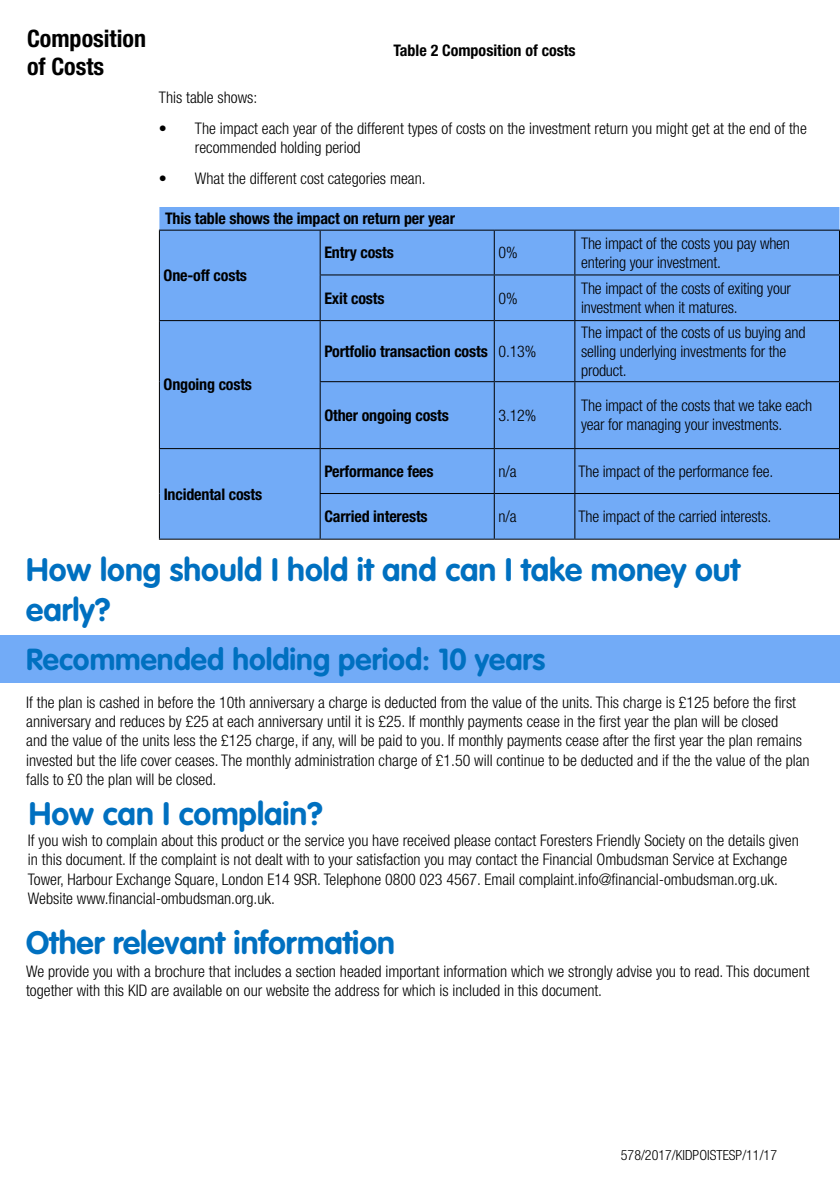
<style>
.page{position:relative;width:840px;height:1191px;background:#fff}
.page>*{position:absolute;margin:0;border:0;box-sizing:border-box;transform-origin:0 0}
.t1{font:700 32px/40px "VAG Rounded Std";color:#0070c0}
.t2{font:700 30px "VAG Rounded Std";color:#0070c0}
.t3{font:700 condensed 24px/28.8px "Helvetica Neue LT Std";color:#000}
.t4{font:300 condensed 16px/19.2px "Helvetica Neue LT Std";color:#000}
.t5{font:700 condensed 16px "Helvetica Neue LT Std";letter-spacing:-.01em;color:#000}
.t6{font:300 condensed 14px "Helvetica Neue LT Std";color:#000}
.s1{font-weight:300}
</style>
<div class="page">
<div style="left:159px;top:207px;width:680px;height:331px;background:#72abf7"></div>
<hr style="left:159px;top:230px;width:161px;height:1px;background:#000">
<hr style="left:159px;top:231px;width:1px;height:44px;background:#000">
<hr style="left:320px;top:230px;width:174px;height:1px;background:#000">
<hr style="left:319px;top:231px;width:1px;height:43px;background:#000">
<hr style="left:494px;top:230px;width:80px;height:1px;background:#000">
<hr style="left:493px;top:231px;width:1px;height:43px;background:#000">
<hr style="left:574px;top:230px;width:265px;height:1px;background:#000">
<hr style="left:574px;top:231px;width:1px;height:43px;background:#000">
<hr style="left:838px;top:231px;width:1px;height:43px;background:#000">
<hr style="left:159px;top:275px;width:1px;height:45px;background:#000">
<hr style="left:319px;top:274px;width:175px;height:1px;background:#000">
<hr style="left:319px;top:275px;width:1px;height:45px;background:#000">
<hr style="left:494px;top:274px;width:80px;height:1px;background:#000">
<hr style="left:493px;top:275px;width:1px;height:45px;background:#000">
<hr style="left:574px;top:274px;width:265px;height:1px;background:#000">
<hr style="left:574px;top:275px;width:1px;height:45px;background:#000">
<hr style="left:838px;top:275px;width:1px;height:45px;background:#000">
<hr style="left:159px;top:320px;width:161px;height:1px;background:#000">
<hr style="left:159px;top:321px;width:1px;height:61px;background:#000">
<hr style="left:320px;top:320px;width:174px;height:1px;background:#000">
<hr style="left:319px;top:321px;width:1px;height:60px;background:#000">
<hr style="left:494px;top:320px;width:80px;height:1px;background:#000">
<hr style="left:493px;top:321px;width:1px;height:60px;background:#000">
<hr style="left:574px;top:320px;width:265px;height:1px;background:#000">
<hr style="left:574px;top:321px;width:1px;height:60px;background:#000">
<hr style="left:838px;top:321px;width:1px;height:60px;background:#000">
<hr style="left:159px;top:382px;width:1px;height:66px;background:#000">
<hr style="left:319px;top:381px;width:175px;height:1px;background:#000">
<hr style="left:319px;top:382px;width:1px;height:66px;background:#000">
<hr style="left:494px;top:381px;width:80px;height:1px;background:#000">
<hr style="left:493px;top:382px;width:1px;height:66px;background:#000">
<hr style="left:574px;top:381px;width:265px;height:1px;background:#000">
<hr style="left:574px;top:382px;width:1px;height:66px;background:#000">
<hr style="left:838px;top:382px;width:1px;height:66px;background:#000">
<hr style="left:159px;top:448px;width:161px;height:1px;background:#000">
<hr style="left:159px;top:449px;width:1px;height:44px;background:#000">
<hr style="left:320px;top:448px;width:174px;height:1px;background:#000">
<hr style="left:319px;top:449px;width:1px;height:44px;background:#000">
<hr style="left:494px;top:448px;width:80px;height:1px;background:#000">
<hr style="left:493px;top:449px;width:1px;height:44px;background:#000">
<hr style="left:574px;top:448px;width:265px;height:1px;background:#000">
<hr style="left:574px;top:449px;width:1px;height:44px;background:#000">
<hr style="left:838px;top:449px;width:1px;height:44px;background:#000">
<hr style="left:159px;top:493px;width:1px;height:45px;background:#000">
<hr style="left:319px;top:493px;width:175px;height:1px;background:#000">
<hr style="left:319px;top:494px;width:1px;height:44px;background:#000">
<hr style="left:494px;top:493px;width:80px;height:1px;background:#000">
<hr style="left:493px;top:494px;width:1px;height:44px;background:#000">
<hr style="left:574px;top:493px;width:265px;height:1px;background:#000">
<hr style="left:574px;top:494px;width:1px;height:44px;background:#000">
<hr style="left:838px;top:494px;width:1px;height:44px;background:#000">
<hr style="left:159px;top:538px;width:161px;height:1px;background:#000">
<hr style="left:320px;top:538px;width:174px;height:1px;background:#000">
<hr style="left:494px;top:538px;width:80px;height:1px;background:#000">
<hr style="left:574px;top:538px;width:265px;height:1px;background:#000">
<div style="left:0;top:635px;width:839px;height:47px;background:#72abf7"></div>
<h3 class="t3" style="left:27px;top:23px;width:120px">Composition of Costs</h3>
<p class="t5" style="left:393px;top:40px;width:184px">Table 2 Composition of costs</p>
<p class="t4" style="left:159px;top:88px;width:100px">This table shows:</p>
<p class="t4" style="left:195px;top:119px;width:613px;text-indent:-36px">• The impact each year of the different types of costs on the investment return you might get at the end of the recommended holding period</p>
<p class="t4" style="left:159px;top:168px;width:268px">• What the different cost categories mean.</p>
<p class="t5" style="left:165px;top:209px;width:291px">This table shows the impact on return per year</p>
<p class="t5" style="left:163px;top:266px;width:85px">One-off costs</p>
<p class="t5" style="left:163px;top:375px;width:90px">Ongoing costs</p>
<p class="t5" style="left:324px;top:243px;width:71px">Entry costs</p>
<p class="t4" style="left:498px;top:243px;width:21px">0%</p>
<p class="t4" style="left:580px;top:233px;width:210px">The impact of the costs you pay when entering your investment.</p>
<p class="t5" style="left:324px;top:288px;width:62px">Exit costs</p>
<p class="t4" style="left:498px;top:288px;width:21px">0%</p>
<p class="t4" style="left:580px;top:278px;width:211px">The impact of the costs of exiting your investment when it matures.</p>
<p class="t5" style="left:324px;top:341px;width:213px">Portfolio transaction costs <span class="s1">0.13%</span></p>
<p class="t4" style="left:580px;top:322px;width:226px">The impact of the costs of us buying and selling underlying investments for the product.</p>
<p class="t5" style="left:324px;top:405px;width:126px">Other ongoing costs</p>
<p class="t4" style="left:498px;top:405px;width:39px">3.12%</p>
<p class="t4" style="left:580px;top:396px;width:232px">The impact of the costs that we take each year for managing your investments.</p>
<p class="t5" style="left:324px;top:461px;width:111px">Performance fees</p>
<p class="t4" style="left:498px;top:461px;width:20px">n/a</p>
<p class="t4" style="left:578px;top:461px;width:196px">The impact of the performance fee.</p>
<p class="t5" style="left:324px;top:507px;width:105px">Carried interests</p>
<p class="t4" style="left:498px;top:506px;width:20px">n/a</p>
<p class="t4" style="left:578px;top:506px;width:194px">The impact of the carried interests.</p>
<h1 class="t1" style="left:26px;top:551px;width:715px">How long should I hold it and can I take money out early?</h1>
<h2 class="t2" style="left:26px;top:641px;width:520px">Recommended holding period: 10 years</h2>
<p class="t4" style="left:26px;top:692px;width:784px">If the plan is cashed in before the 10th anniversary a charge is deducted from the value of the units. This charge is £125 before the first anniversary and reduces by £25 at each anniversary until it is £25. If monthly payments cease in the first year the plan will be closed<br>and the value of the units less the £125 charge, if any, will be paid to you. If monthly payments cease after the first year the plan remains invested but the life cover ceases. The monthly administration charge of £1.50 will continue to be deducted and if the the value of the plan falls to £0 the plan will be closed.</p>
<h1 class="t1" style="left:29px;top:795px;width:295px">How can I complain?</h1>
<p class="t4" style="left:28px;top:831px;width:771px">If you wish to complain about this product or the service you have received please contact Foresters Friendly Society on the details given in this document. If the complaint is not dealt with to your satisfaction you may contact the Financial Ombudsman Service at Exchange Tower, Harbour Exchange Square, London E14 9SR. Telephone 0800 023 4567. Email complaint.info@financial-ombudsman.org.uk.<br>Website www.financial-ombudsman.org.uk.</p>
<h1 class="t1" style="left:26px;top:924px;width:370px">Other relevant information</h1>
<p class="t4" style="left:26px;top:961px;width:784px">We provide you with a brochure that includes a section headed important information which we strongly advise you to read. This document together with this KID are available on our website the address for which is included in this document.</p>
<p class="t5" style="left:163px;top:484px;width:100px">Incidental costs</p>
<p class="t6" style="left:620px;top:1146px;width:157px">578/2017/KIDPOISTESP/11/17</p>
</div>
